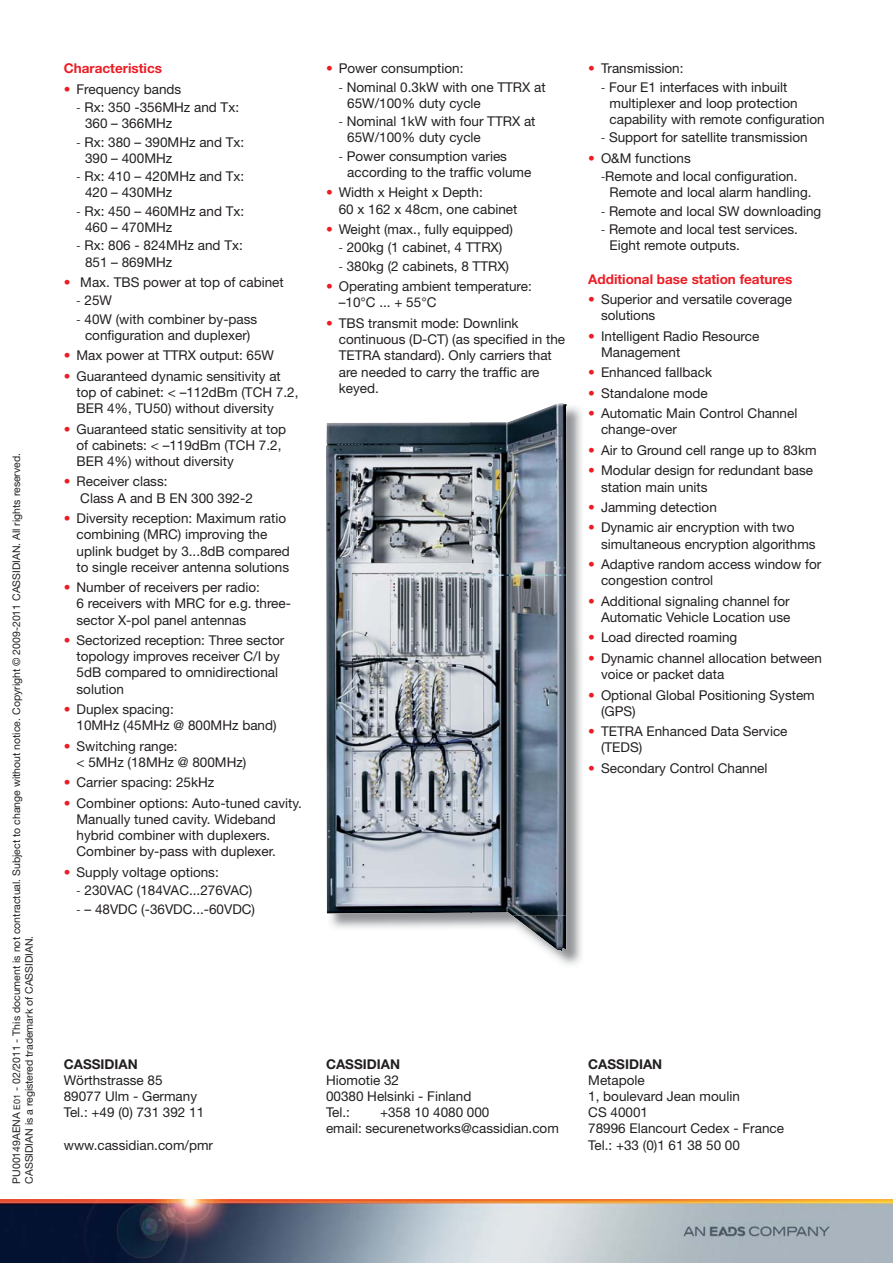
<style>
.page{position:relative;width:893px;height:1263px;background:#fff}
.page>*{position:absolute;margin:0;border:0;box-sizing:border-box;transform-origin:0 0}
.t1{font:13.5px/16.2px "Helvetica Neue";color:#231f20}
.t2{font:700 13.5px "Helvetica Neue";color:#ed1c24}
.t3{font:10.5px/12.6px "Helvetica Neue";color:#231f20}
.s1{font-size:9px}
.s2{color:#ed1c24}
.s3{font-family:"EADS Sans"}
.s4{font-weight:700}
</style>
<div class="page">
<img style="left:0;top:1199px;width:893px;height:64px">
<img style="left:330px;top:406px;width:252px;height:559px">
<img style="left:512px;top:916px;width:54px;height:35px">
<img style="left:326px;top:423px;width:1px;height:490px">
<img style="left:327px;top:421px;width:144px;height:495px">
<img style="left:471px;top:404px;width:96px;height:512px">
<p class="t3" style="left:11px;top:1183px;width:732px;rotate:-90deg">PU00149AENA <span class="s1">E01</span> - 02/2011 - This document is not contractual. Subject to change without notice. Copyright © 2009-2011 CASSIDIAN. All rights reserved.<br>CASSIDIAN is a registered trademark of CASSIDIAN.</p>
<p class="t2" style="left:64px;top:64px;width:100px">Characteristics</p>
<p class="t1" style="left:64px;top:82px;width:119px"><span class="s2">•</span> Frequency bands</p>
<p class="t1" style="left:85px;top:101px;width:156px;text-indent:-9px"><span class="s3">-</span> Rx: 350 -356MHz and Tx:<br>360 – 366MHz</p>
<p class="t1" style="left:85px;top:135px;width:161px;text-indent:-9px"><span class="s3">-</span> Rx: 380 – 390MHz and Tx:<br>390 – 400MHz</p>
<p class="t1" style="left:85px;top:170px;width:161px;text-indent:-9px"><span class="s3">-</span> Rx: 410 – 420MHz and Tx:<br>420 – 430MHz</p>
<p class="t1" style="left:85px;top:204px;width:161px;text-indent:-9px"><span class="s3">-</span> Rx: 450 – 460MHz and Tx:<br>460 – 470MHz</p>
<p class="t1" style="left:85px;top:239px;width:159px;text-indent:-9px"><span class="s3">-</span> Rx: 806 - 824MHz and Tx:<br>851 – 869MHz</p>
<p class="t1" style="left:64px;top:275px;width:222px"><span class="s2">•</span> Max. TBS power at top of cabinet</p>
<p class="t1" style="left:77px;top:294px;width:37px"><span class="s3">-</span> 25W</p>
<p class="t1" style="left:77px;top:312px;width:182px;text-align:center"><span class="s3">-</span> 40W (with combiner by-pass configuration and duplexer)</p>
<p class="t1" style="left:64px;top:349px;width:212px"><span class="s2">•</span> Max power at TTRX output: 65W</p>
<p class="t1" style="left:77px;top:369px;width:223px;text-indent:-13px"><span class="s2">•</span> Guaranteed dynamic sensitivity at top of cabinet: &lt; –112dBm (TCH 7.2,<br>BER 4%, TU50) without diversity</p>
<p class="t1" style="left:77px;top:422px;width:211px;text-indent:-13px"><span class="s2">•</span> Guaranteed static sensitivity at top of cabinets: &lt; –119dBm (TCH 7.2,<br>BER 4%) without diversity</p>
<p class="t1" style="left:80px;top:475px;width:174px;text-indent:-17px"><span class="s2">•</span> Receiver class:<br>Class A and B EN 300 392-2</p>
<p class="t1" style="left:77px;top:512px;width:215px;text-indent:-13px"><span class="s2">•</span> Diversity reception: Maximum ratio combining (MRC) improving the uplink budget by 3...8dB compared to single receiver antenna solutions</p>
<p class="t1" style="left:77px;top:581px;width:216px;text-indent:-13px"><span class="s2">•</span> Number of receivers per radio:<br>6 receivers with MRC for e.g. three&shy;sector X-pol panel antennas</p>
<p class="t1" style="left:77px;top:633px;width:209px;text-indent:-13px"><span class="s2">•</span> Sectorized reception: Three sector topology improves receiver C/I by<br>5dB compared to omnidirectional solution</p>
<p class="t1" style="left:77px;top:703px;width:202px;text-indent:-13px"><span class="s2">•</span> Duplex spacing:<br>10MHz (45MHz @ 800MHz band)</p>
<p class="t1" style="left:77px;top:739px;width:171px;text-indent:-13px"><span class="s2">•</span> Switching range:<br>&lt; 5MHz (18MHz @ 800MHz)</p>
<p class="t1" style="left:64px;top:776px;width:152px"><span class="s2">•</span> Carrier spacing: 25kHz</p>
<p class="t1" style="left:77px;top:796px;width:227px;text-indent:-13px"><span class="s2">•</span> Combiner options: Auto-tuned cavity.<br>Manually tuned cavity. Wideband hybrid combiner with duplexers.<br>Combiner by-pass with duplexer.</p>
<p class="t1" style="left:64px;top:865px;width:157px"><span class="s2">•</span> Supply voltage options:</p>
<p class="t1" style="left:77px;top:884px;width:177px"><span class="s3">-</span> 230VAC (184VAC...276VAC)</p>
<p class="t1" style="left:77px;top:902px;width:180px"><span class="s3">-</span> – 48VDC (-36VDC...-60VDC)</p>
<p class="t1" style="left:326px;top:62px;width:139px"><span class="s2">•</span> Power consumption:</p>
<p class="t1" style="left:347px;top:80px;width:200px;text-indent:-9px"><span class="s3">-</span> Nominal 0.3kW with one TTRX at<br>65W/100% duty cycle</p>
<p class="t1" style="left:347px;top:115px;width:190px;text-indent:-9px"><span class="s3">-</span> Nominal 1kW with four TTRX at<br>65W/100% duty cycle</p>
<p class="t1" style="left:347px;top:149px;width:186px;text-indent:-9px"><span class="s3">-</span> Power consumption varies according to the traffic volume</p>
<p class="t1" style="left:339px;top:186px;width:180px;text-indent:-13px"><span class="s2">•</span> Width x Height x Depth:<br>60 x 162 x 48cm, one cabinet</p>
<p class="t1" style="left:326px;top:223px;width:189px"><span class="s2">•</span> Weight (max., fully equipped)</p>
<p class="t1" style="left:339px;top:241px;width:165px"><span class="s3">-</span> 200kg (1 cabinet, 4 TTRX)</p>
<p class="t1" style="left:339px;top:259px;width:172px"><span class="s3">-</span> 380kg (2 cabinets, 8 TTRX)</p>
<p class="t1" style="left:339px;top:280px;width:195px;text-indent:-13px"><span class="s2">•</span> Operating ambient temperature: –10°C ... + 55°C</p>
<p class="t1" style="left:339px;top:316px;width:228px;text-indent:-13px"><span class="s2">•</span> TBS transmit mode: Downlink continuous (D-CT) (as specified in the<br>TETRA standard). Only carriers that are needed to carry the traffic are keyed.</p>
<p class="t1" style="left:588px;top:62px;width:97px"><span class="s2">•</span> Transmission:</p>
<p class="t1" style="left:609px;top:80px;width:217px;text-indent:-9px"><span class="s3">-</span> Four E1 interfaces with inbuilt multiplexer and loop protection capability with remote configuration</p>
<p class="t1" style="left:601px;top:131px;width:208px"><span class="s3">-</span> Support for satellite transmission</p>
<p class="t1" style="left:601px;top:150px;width:198px;line-height:18.3px;text-indent:-13px"><span class="s2">•</span> O&amp;M functions<br><span class="s3">-</span>Remote and local configuration.</p>
<p class="t1" style="left:609px;top:186px;width:204px">Remote and local alarm handling.</p>
<p class="t1" style="left:601px;top:204px;width:222px"><span class="s3">-</span> Remote and local SW downloading</p>
<p class="t1" style="left:609px;top:223px;width:190px;text-indent:-9px"><span class="s3">-</span> Remote and local test services.<br>Eight remote outputs.</p>
<p class="t2" style="left:588px;top:274px;width:206px">Additional base station features</p>
<p class="t1" style="left:601px;top:292px;width:192px;text-indent:-13px"><span class="s2">•</span> Superior and versatile coverage solutions</p>
<p class="t1" style="left:601px;top:329px;width:160px;text-indent:-13px"><span class="s2">•</span> Intelligent Radio Resource<br>Management</p>
<p class="t1" style="left:588px;top:366px;width:125px"><span class="s2">•</span> Enhanced fallback</p>
<p class="t1" style="left:588px;top:386px;width:121px"><span class="s2">•</span> Standalone mode</p>
<p class="t1" style="left:601px;top:407px;width:198px;text-indent:-13px"><span class="s2">•</span> Automatic Main Control Channel change-over</p>
<p class="t1" style="left:588px;top:443px;width:230px"><span class="s2">•</span> Air to Ground cell range up to 83km</p>
<p class="t1" style="left:601px;top:464px;width:214px;text-indent:-13px"><span class="s2">•</span> Modular design for redundant base station main units</p>
<p class="t1" style="left:588px;top:500px;width:130px"><span class="s2">•</span> Jamming detection</p>
<p class="t1" style="left:601px;top:521px;width:216px;text-indent:-13px"><span class="s2">•</span> Dynamic air encryption with two simultaneous encryption algorithms</p>
<p class="t1" style="left:601px;top:558px;width:222px;text-indent:-13px"><span class="s2">•</span> Adaptive random access window for congestion control</p>
<p class="t1" style="left:588px;top:594px;width:204px;text-align:right"><span class="s2">•</span> Additional signaling channel for<br>Automatic Vehicle Location use</p>
<p class="t1" style="left:588px;top:631px;width:151px"><span class="s2">•</span> Load directed roaming</p>
<p class="t1" style="left:601px;top:651px;width:223px;text-indent:-13px"><span class="s2">•</span> Dynamic channel allocation between voice or packet data</p>
<p class="t1" style="left:601px;top:688px;width:215px;text-indent:-13px"><span class="s2">•</span> Optional Global Positioning System (GPS)</p>
<p class="t1" style="left:601px;top:725px;width:188px;text-indent:-13px"><span class="s2">•</span> TETRA Enhanced Data Service (TEDS)</p>
<p class="t1" style="left:588px;top:761px;width:181px"><span class="s2">•</span> Secondary Control Channel</p>
<p class="t1" style="left:64px;top:1057px;width:142px"><span class="s4">CASSIDIAN<br></span>Wörthstrasse 85<br>89077 Ulm - Germany<br>Tel.: +49 (0) 731 392 11</p>
<p class="t1" style="left:64px;top:1138px;width:151px">www.cassidian.com/pmr</p>
<p class="t1" style="left:326px;top:1057px;width:147px"><span class="s4">CASSIDIAN<br></span>Hiomotie 32<br>00380 Helsinki - Finland<br>Tel.:</p>
<p class="t1" style="left:326px;top:1105px;width:234px;text-indent:54px">+358 10 4080 000<br>email: securenetworks@cassidian.com</p>
<p class="t1" style="left:588px;top:1057px;width:197px"><span class="s4">CASSIDIAN<br></span>Metapole<br>1, boulevard Jean moulin<br>CS 40001<br>78996 Elancourt Cedex - France<br>Tel.: +33 (0)1 61 38 50 00</p>
</div>
